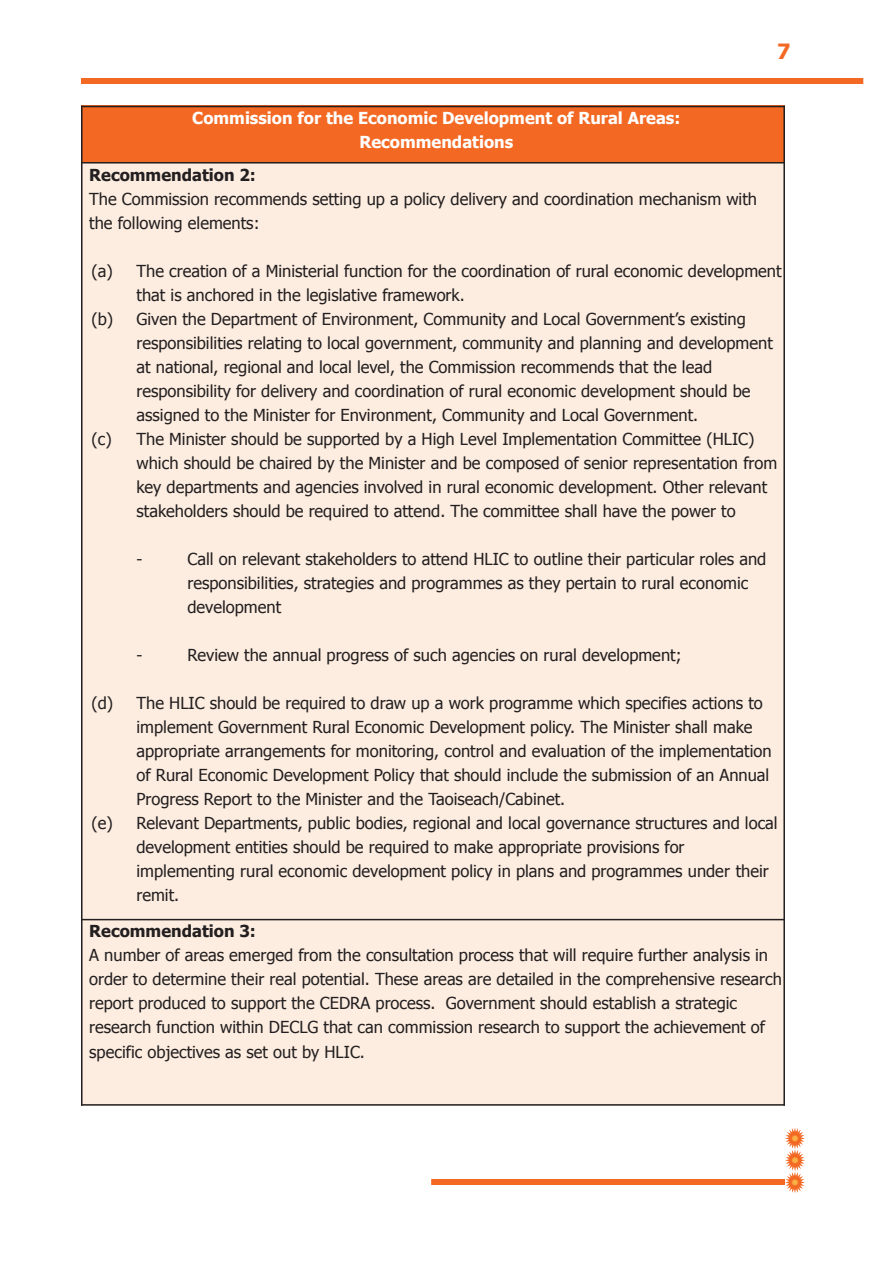
<style>
.page{position:relative;width:893px;height:1263px;background:#fff}
.page>*{position:absolute;margin:0;border:0;box-sizing:border-box;transform-origin:0 0}
.t1{font:700 21px "Tahoma";color:#f36822}
.t2{font:16.5px/24px "Tahoma";color:#231f20}
.t3{font:700 16.5px/24px "Tahoma";color:#fff;text-align:center}
.t4{font:700 16.5px "Tahoma";color:#231f20}
</style>
<div class="page">
<div style="left:81px;top:78px;width:782px;height:6px;background:#f36822"></div>
<div style="left:431px;top:1179px;width:354px;height:6px;background:#f36822"></div>
<svg style="left:785px;top:1127px;width:20px;height:66px"></svg>
<div style="left:81px;top:106px;width:703px;height:57px;background:#f36822"></div>
<div style="left:81px;top:163px;width:703px;height:757px;background:#fdede0"></div>
<div style="left:81px;top:920px;width:703px;height:186px;background:#fdede0"></div>
<hr style="left:81px;top:106px;width:1px;height:1000px;background:#231f20">
<hr style="left:783px;top:106px;width:2px;height:1000px;background:#231f20">
<hr style="left:81px;top:106px;width:704px;height:1px;background:#231f20">
<hr style="left:81px;top:162px;width:704px;height:2px;background:#231f20">
<hr style="left:81px;top:919px;width:704px;height:1px;background:#231f20">
<hr style="left:81px;top:1104px;width:704px;height:2px;background:#231f20">
<p class="t1" style="left:777px;top:38px;width:15px">7</p>
<p class="t3" style="left:192px;top:106px;width:490px">Commission for the Economic Development of Rural Areas:<br>Recommendations</p>
<p class="t4" style="left:89px;top:164px;width:168px">Recommendation 2:</p>
<p class="t2" style="left:89px;top:186px;width:669px">The Commission recommends setting up a policy delivery and coordination mechanism with the following elements:</p>
<p class="t2" style="left:91px;top:258px;width:692px">(a) The creation of a Ministerial function for the coordination of rural economic development</p>
<p class="t2" style="left:136px;top:282px;width:330px">that is anchored in the legislative framework.</p>
<p class="t2" style="left:91px;top:306px;width:656px">(b) Given the Department of Environment, Community and Local Government’s existing</p>
<p class="t2" style="left:136px;top:330px;width:638px">responsibilities relating to local government, community and planning and development</p>
<p class="t2" style="left:136px;top:354px;width:577px">at national, regional and local level, the Commission recommends that the lead</p>
<p class="t2" style="left:136px;top:378px;width:616px">responsibility for delivery and coordination of rural economic development should be</p>
<p class="t2" style="left:136px;top:402px;width:563px">assigned to the Minister for Environment, Community and Local Government.</p>
<p class="t2" style="left:91px;top:426px;width:664px">(c) The Minister should be supported by a High Level Implementation Committee (HLIC)</p>
<p class="t2" style="left:136px;top:450px;width:642px">which should be chaired by the Minister and be composed of senior representation from</p>
<p class="t2" style="left:136px;top:474px;width:632px">key departments and agencies involved in rural economic development. Other relevant</p>
<p class="t2" style="left:136px;top:498px;width:601px">stakeholders should be required to attend. The committee shall have the power to</p>
<p class="t2" style="left:136px;top:546px;width:7px">-</p>
<p class="t2" style="left:187px;top:546px;width:580px">Call on relevant stakeholders to attend HLIC to outline their particular roles and responsibilities, strategies and programmes as they pertain to rural economic development</p>
<p class="t2" style="left:136px;top:642px;width:7px">-</p>
<p class="t2" style="left:187px;top:642px;width:496px">Review the annual progress of such agencies on rural development;</p>
<p class="t2" style="left:91px;top:690px;width:673px">(d) The HLIC should be required to draw up a work programme which specifies actions to</p>
<p class="t2" style="left:136px;top:714px;width:617px">implement Government Rural Economic Development policy. The Minister shall make</p>
<p class="t2" style="left:136px;top:738px;width:637px">appropriate arrangements for monitoring, control and evaluation of the implementation</p>
<p class="t2" style="left:136px;top:762px;width:634px">of Rural Economic Development Policy that should include the submission of an Annual</p>
<p class="t2" style="left:136px;top:786px;width:430px">Progress Report to the Minister and the Taoiseach/Cabinet.</p>
<p class="t2" style="left:91px;top:810px;width:688px">(e) Relevant Departments, public bodies, regional and local governance structures and local</p>
<p class="t2" style="left:136px;top:834px;width:550px">development entities should be required to make appropriate provisions for</p>
<p class="t2" style="left:136px;top:858px;width:634px">implementing rural economic development policy in plans and programmes under their</p>
<p class="t2" style="left:136px;top:882px;width:44px">remit.</p>
<p class="t4" style="left:89px;top:921px;width:168px">Recommendation 3:</p>
<p class="t2" style="left:89px;top:943px;width:694px">A number of areas emerged from the consultation process that will require further analysis in order to determine their real potential. These areas are detailed in the comprehensive research report produced to support the CEDRA process. Government should establish a strategic research function within DECLG that can commission research to support the achievement of specific objectives as set out by HLIC.</p>
</div>
